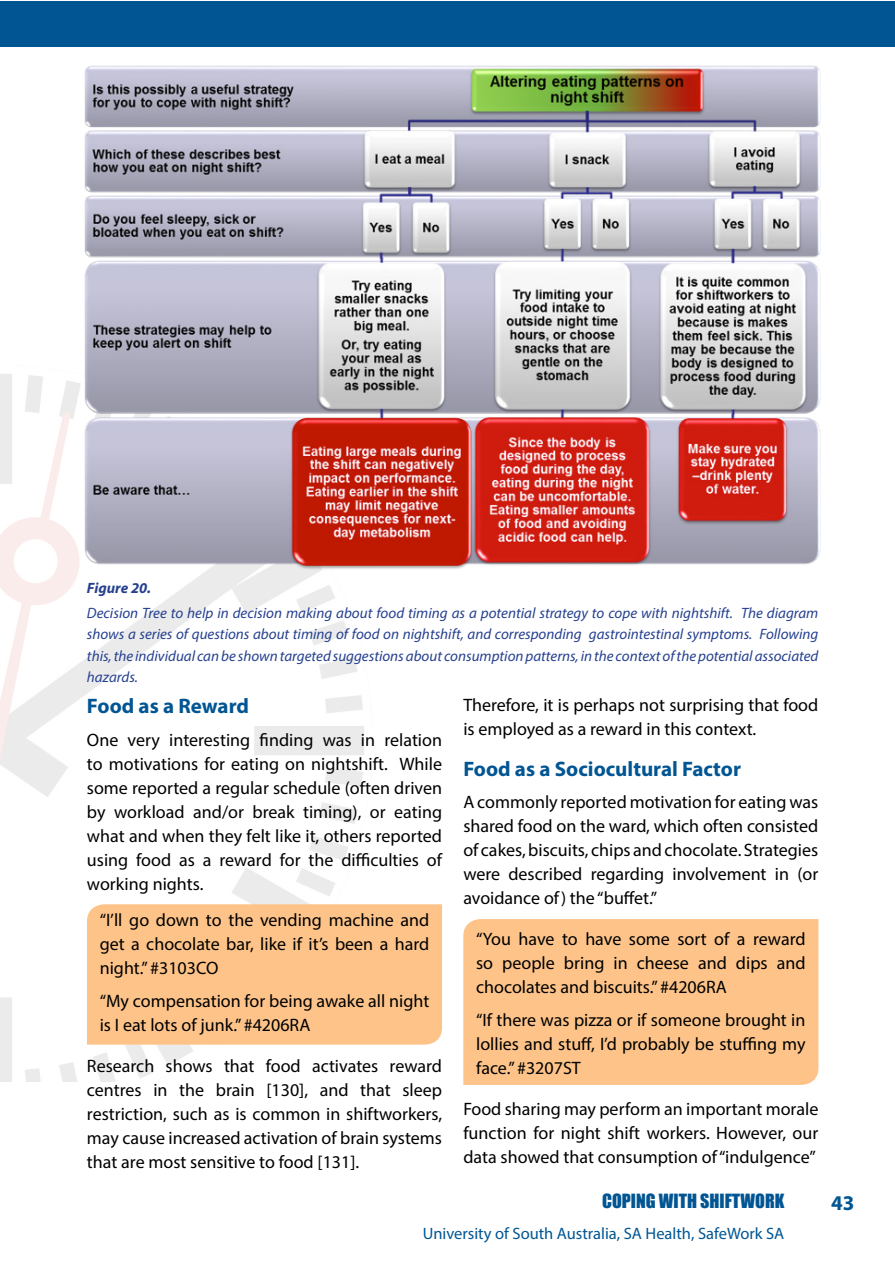
<style>
.page{position:relative;width:895px;height:1263px;background:#fff}
.page>*{position:absolute;margin:0;border:0;box-sizing:border-box;transform-origin:0 0}
.t1{font:700 21px "Myriad Pro";color:#015593}
.t2{font:18px/24px "Myriad Pro";color:#000;text-align:justify}
.t3{font:18px "Impact";color:#015593}
.t4{font:16.5px "Myriad Pro";color:#015593}
.t5{font:italic 15px/21px "Myriad Pro";color:#25408f;text-align:justify}
.t6{font:italic 700 15px "Myriad Pro";color:#25408f}
</style>
<div class="page">
<div style="left:0;top:1px;width:894px;height:46px;background:#015593"></div>
<div style="left:87px;top:904px;width:355px;height:141px;background:#fdc388"></div>
<div style="left:463px;top:919px;width:355px;height:166px;background:#fdc388"></div>
<img style="left:84px;top:65px;width:737px;height:517px">
<p class="t6" style="left:87px;top:578px;width:66px">Figure 20.</p>
<p class="t5" style="left:87px;top:603px;width:733px">Decision Tree to help in decision making about food timing as a potential strategy to cope with nightshift. The diagram shows a series of questions about timing of food on nightshift, and corresponding gastrointestinal symptoms. Following this, the individual can be shown targeted suggestions about consumption patterns, in the context of the potential associated hazards.</p>
<p class="t1" style="left:87px;top:692px;width:164px">Food as a Reward</p>
<p class="t2" style="left:87px;top:727px;width:357px">One very interesting finding was in relation to motivations for eating on nightshift. While some reported a regular schedule (often driven by workload and/or break timing), or eating what and when they felt like it, others reported using food as a reward for the difficulties of working nights.</p>
<p class="t2" style="left:100px;top:908px;width:331px">“I’ll go down to the vending machine and get a chocolate bar, like if it’s been a hard night.” #3103CO</p>
<p class="t2" style="left:100px;top:988px;width:331px">“My compensation for being awake all night is I eat lots of junk.” #4206RA</p>
<p class="t2" style="left:87px;top:1053px;width:357px">Research shows that food activates reward centres in the brain [130], and that sleep restriction, such as is common in shiftworkers, may cause increased activation of brain systems that are most sensitive to food [131].</p>
<p class="t2" style="left:463px;top:693px;width:356px">Therefore, it is perhaps not surprising that food is employed as a reward in this context.</p>
<p class="t1" style="left:463px;top:755px;width:279px">Food as a Sociocultural Factor</p>
<p class="t2" style="left:463px;top:790px;width:356px">A commonly reported motivation for eating was shared food on the ward, which often consisted of cakes, biscuits, chips and chocolate. Strategies were described regarding involvement in (or avoidance of) the “buffet.”</p>
<p class="t2" style="left:476px;top:927px;width:331px">“You have to have some sort of a reward so people bring in cheese and dips and chocolates and biscuits.” #4206RA</p>
<p class="t2" style="left:476px;top:1007px;width:331px">“If there was pizza or if someone brought in lollies and stuff, I’d probably be stuffing my face.” #3207ST</p>
<p class="t2" style="left:463px;top:1096px;width:356px">Food sharing may perform an important morale function for night shift workers. However, our data showed that consumption of “indulgence”</p>
<p class="t3" style="left:602px;top:1190px;width:184px">COPING WITH SHIFTWORK</p>
<p class="t4" style="left:423px;top:1223px;width:363px">University of South Australia, SA Health, SafeWork SA</p>
<p class="t1" style="left:831px;top:1189px;width:25px">43</p>
</div>
